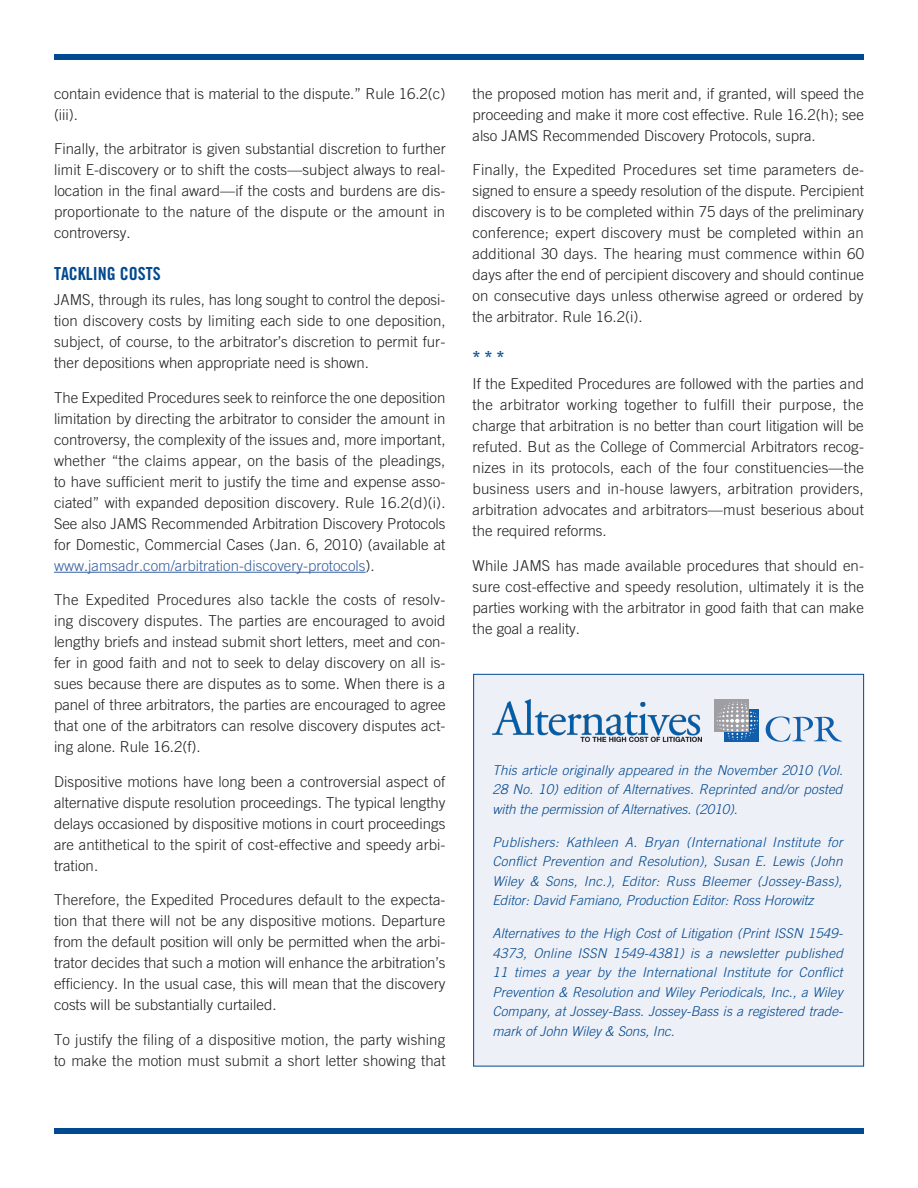
<style>
.page{position:relative;width:918px;height:1188px;background:#fff}
.page>*{position:absolute;margin:0;border:0;box-sizing:border-box;transform-origin:0 0}
.t1{font:18px "Trade Gothic LT Std Bd Cn 20";color:#014990}
.txt-genLeft{font:300 15px/21px "Trade Gothic LT Std";color:#231f20;text-align:justify}
.pubNote{font:italic 300 13.5px/19.5px "Trade Gothic LT Std";color:#014990;text-align:justify}
.s1{color:#365fa0}
</style>
<div class="page">
<div style="left:54px;top:54px;width:810px;height:6px;background:#014990"></div>
<div style="left:54px;top:1128px;width:810px;height:6px;background:#014990"></div>
<hr style="left:54px;top:572px;width:312px;height:1px;background:#365fa0">
<div style="left:473px;top:674px;width:391px;height:392px;background:#edf0f7;border:1px solid #014990"></div>
<img style="left:492px;top:699px;width:210px;height:43px">
<svg style="left:766px;top:716px;width:76px;height:26px"></svg>
<div style="left:715px;top:699px;width:34px;height:33px;background:#9e9ea3"></div>
<svg style="left:717px;top:702px;width:42px;height:39px"></svg>
<p class="txt-genLeft" style="left:54px;top:83px;width:393px">contain evidence that is material to the dispute.” Rule 16.2(c) (iii).</p>
<p class="txt-genLeft" style="left:54px;top:138px;width:393px">Finally, the arbitrator is given substantial discretion to further limit E-discovery or to shift the costs—subject always to real&shy;location in the final award—if the costs and burdens are dis&shy;proportionate to the nature of the dispute or the amount in controversy.</p>
<p class="t1" style="left:54px;top:263px;width:108px">TACKLING COSTS</p>
<p class="txt-genLeft" style="left:54px;top:289px;width:393px">JAMS, through its rules, has long sought to control the deposi&shy;tion discovery costs by limiting each side to one deposition, subject, of course, to the arbitrator’s discretion to permit fur&shy;ther depositions when appropriate need is shown.</p>
<p class="txt-genLeft" style="left:54px;top:387px;width:393px">The Expedited Procedures seek to reinforce the one deposition limitation by directing the arbitrator to consider the amount in controversy, the complexity of the issues and, more important, whether “the claims appear, on the basis of the pleadings, to have sufficient merit to justify the time and expense asso&shy;ciated” with expanded deposition discovery. Rule 16.2(d)(i).<br>See also JAMS Recommended Arbitration Discovery Protocols for Domestic, Commercial Cases (Jan. 6, 2010) (available at <span class="s1">www.jamsadr.com/arbitration-discovery-protocols</span>).</p>
<p class="txt-genLeft" style="left:54px;top:589px;width:393px">The Expedited Procedures also tackle the costs of resolv&shy;ing discovery disputes. The parties are encouraged to avoid lengthy briefs and instead submit short letters, meet and con&shy;fer in good faith and not to seek to delay discovery on all is&shy;sues because there are disputes as to some. When there is a panel of three arbitrators, the parties are encouraged to agree that one of the arbitrators can resolve discovery disputes act&shy;ing alone. Rule 16.2(f).</p>
<p class="txt-genLeft" style="left:54px;top:771px;width:393px">Dispositive motions have long been a controversial aspect of alternative dispute resolution proceedings. The typical lengthy delays occasioned by dispositive motions in court proceedings are antithetical to the spirit of cost-effective and speedy arbi&shy;tration.</p>
<p class="txt-genLeft" style="left:54px;top:889px;width:393px">Therefore, the Expedited Procedures default to the expecta&shy;tion that there will not be any dispositive motions. Departure from the default position will only be permitted when the arbi&shy;trator decides that such a motion will enhance the arbitration’s efficiency. In the usual case, this will mean that the discovery costs will be substantially curtailed.</p>
<p class="txt-genLeft" style="left:54px;top:1029px;width:393px">To justify the filing of a dispositive motion, the party wishing to make the motion must submit a short letter showing that</p>
<p class="txt-genLeft" style="left:472px;top:83px;width:393px">the proposed motion has merit and, if granted, will speed the proceeding and make it more cost effective. Rule 16.2(h); see also JAMS Recommended Discovery Protocols, supra.</p>
<p class="txt-genLeft" style="left:472px;top:159px;width:393px">Finally, the Expedited Procedures set time parameters de&shy;signed to ensure a speedy resolution of the dispute. Percipient discovery is to be completed within 75 days of the preliminary conference; expert discovery must be completed within an additional 30 days. The hearing must commence within 60 days after the end of percipient discovery and should continue on consecutive days unless otherwise agreed or ordered by the arbitrator. Rule 16.2(i).</p>
<p class="t1" style="left:472px;top:347px;width:33px">* * *</p>
<p class="txt-genLeft" style="left:472px;top:373px;width:393px">If the Expedited Procedures are followed with the parties and the arbitrator working together to fulfill their purpose, the charge that arbitration is no better than court litigation will be refuted. But as the College of Commercial Arbitrators recog&shy;nizes in its protocols, each of the four constituencies—the business users and in-house lawyers, arbitration providers, arbitration advocates and arbitrators—must beserious about the required reforms.</p>
<p class="txt-genLeft" style="left:472px;top:555px;width:393px">While JAMS has made available procedures that should en&shy;sure cost-effective and speedy resolution, ultimately it is the parties working with the arbitrator in good faith that can make the goal a reality.</p>
<p class="pubNote" style="left:492px;top:761px;width:352px">This article originally appeared in the November 2010 (Vol.<br>28 No. 10) edition of Alternatives. Reprinted and/or posted with the permission of Alternatives. (2010).</p>
<p class="pubNote" style="left:492px;top:833px;width:352px">Publishers: Kathleen A. Bryan (International Institute for Conflict Prevention and Resolution), Susan E. Lewis (John Wiley &amp; Sons, Inc.), Editor: Russ Bleemer (Jossey-Bass), Editor: David Famiano, Production Editor: Ross Horowitz</p>
<p class="pubNote" style="left:492px;top:924px;width:352px">Alternatives to the High Cost of Litigation (Print ISSN 1549- 4373, Online ISSN 1549-4381) is a newsletter published 11 times a year by the International Institute for Conflict Prevention &amp; Resolution and Wiley Periodicals, Inc., a Wiley Company, at Jossey-Bass. Jossey-Bass is a registered trade&shy;mark of John Wiley &amp; Sons, Inc.</p>
</div>
